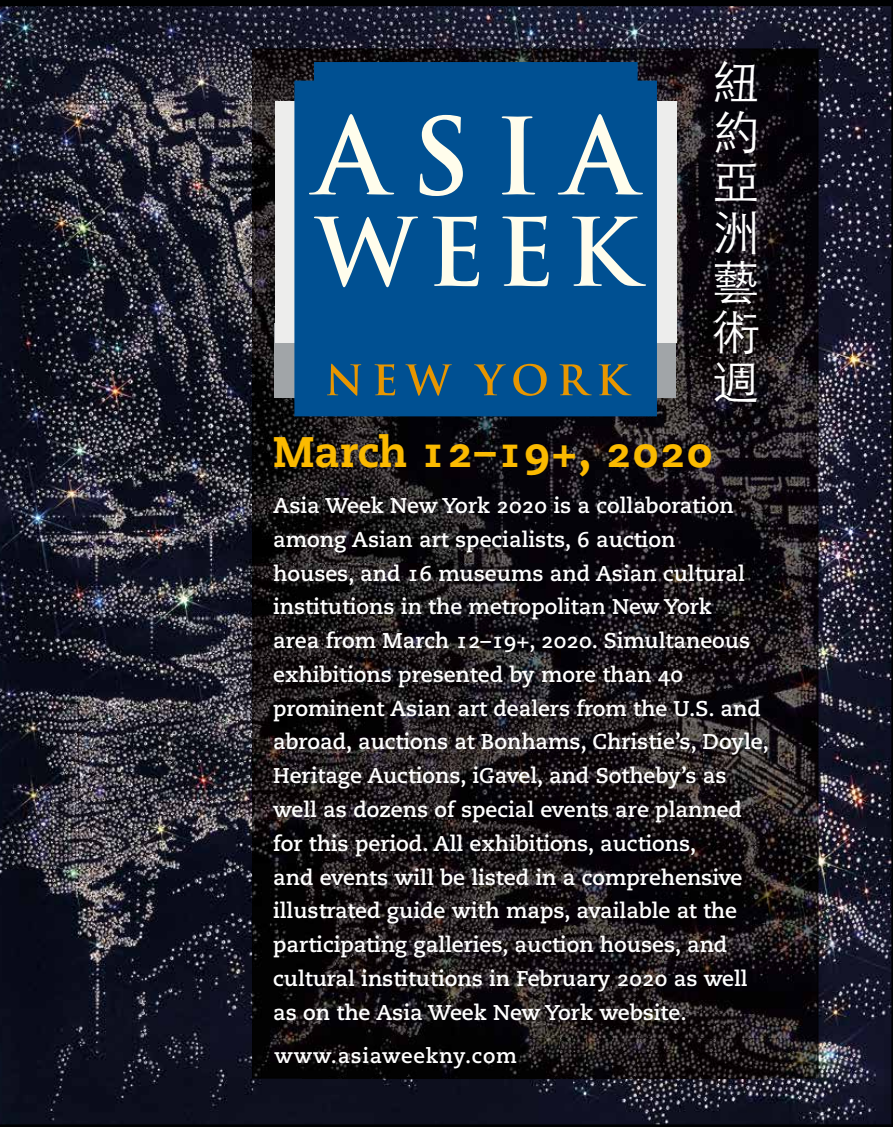
<style>
.page{position:relative;width:893px;height:1127px;background:#fff}
.page>*{position:absolute;margin:0;border:0;box-sizing:border-box;transform-origin:0 0}
.t1{font:300 47.1px/49.9px "ST Heiti SC";color:#fff;text-align:justify}
.t2{font:800 42.75px "Caecilia LT Std";letter-spacing:.04em;color:#fbba00}
.t3{font:700 21.3px/33.8px "Caecilia LT Std";color:#fff}
.t4{font:700 20.7px "Caecilia LT Std";letter-spacing:.04em;color:#fff}
</style>
<div class="page">
<img style="left:0;top:6px;width:891px;height:1118px">
<img style="left:304px;top:101px;width:462px;height:975px">
<img style="left:252px;top:49px;width:566px;height:51px">
<img style="left:252px;top:100px;width:51px;height:978px">
<img style="left:767px;top:100px;width:51px;height:978px">
<img style="left:303px;top:1076px;width:464px;height:2px">
<img style="left:253px;top:50px;width:564px;height:51px">
<img style="left:253px;top:100px;width:51px;height:977px">
<img style="left:766px;top:100px;width:51px;height:977px">
<div style="left:274px;top:323px;width:402px;height:75px;background:#a1a5a8"></div>
<div style="left:275px;top:101px;width:401px;height:241px;background:#ededec"></div>
<div style="left:294px;top:62px;width:363px;height:354px;background:#005092"></div>
<svg style="left:327px;top:364px;width:34px;height:32px"></svg>
<svg style="left:375px;top:364px;width:20px;height:31px"></svg>
<svg style="left:405px;top:364px;width:47px;height:32px;background:#3f636a"></svg>
<svg style="left:474px;top:364px;width:32px;height:31px"></svg>
<svg style="left:513px;top:364px;width:34px;height:32px"></svg>
<svg style="left:559px;top:364px;width:33px;height:31px"></svg>
<svg style="left:599px;top:364px;width:33px;height:31px"></svg>
<svg style="left:309px;top:114px;width:85px;height:81px;background:#3d79a7"></svg>
<svg style="left:420px;top:115px;width:43px;height:81px;background:#6795b6"></svg>
<svg style="left:502px;top:116px;width:33px;height:79px;background:#6b99b8"></svg>
<svg style="left:558px;top:114px;width:85px;height:81px;background:#3d79a7"></svg>
<svg style="left:314px;top:217px;width:104px;height:70px;background:#4780ab"></svg>
<svg style="left:433px;top:216px;width:46px;height:70px;background:#6393b5"></svg>
<svg style="left:502px;top:216px;width:47px;height:70px;background:#6192b4"></svg>
<svg style="left:572px;top:217px;width:74px;height:69px;background:#5288af"></svg>
<svg style="left:9px;top:0;width:10px;height:2px"></svg>
<h1 class="t1" style="left:712px;top:52px;width:49px">紐約亞洲藝術週</h1>
<h2 class="t2" style="left:273px;top:426px;width:441px">March 12–19+, 2020</h2>
<p class="t3" style="left:273px;top:489px;width:497px">Asia Week New York 2020 is a collaboration among Asian art specialists, 6 auction<br>houses, and 16 museums and Asian cultural institutions in the metropolitan New York<br>area from March 12–19+, 2020. Simultaneous exhibitions presented by more than 40 prominent Asian art dealers from the U.S. and abroad, auctions at Bonhams, Christie’s, Doyle, Heritage Auctions, iGavel, and Sotheby’s as well as dozens of special events are planned for this period. All exhibitions, auctions,<br>and events will be listed in a comprehensive illustrated guide with maps, available at the participating galleries, auction houses, and cultural institutions in February 2020 as well as on the Asia Week New York website.</p>
<p class="t4" style="left:275px;top:1043px;width:244px">www.asiaweekny.com</p>
</div>
